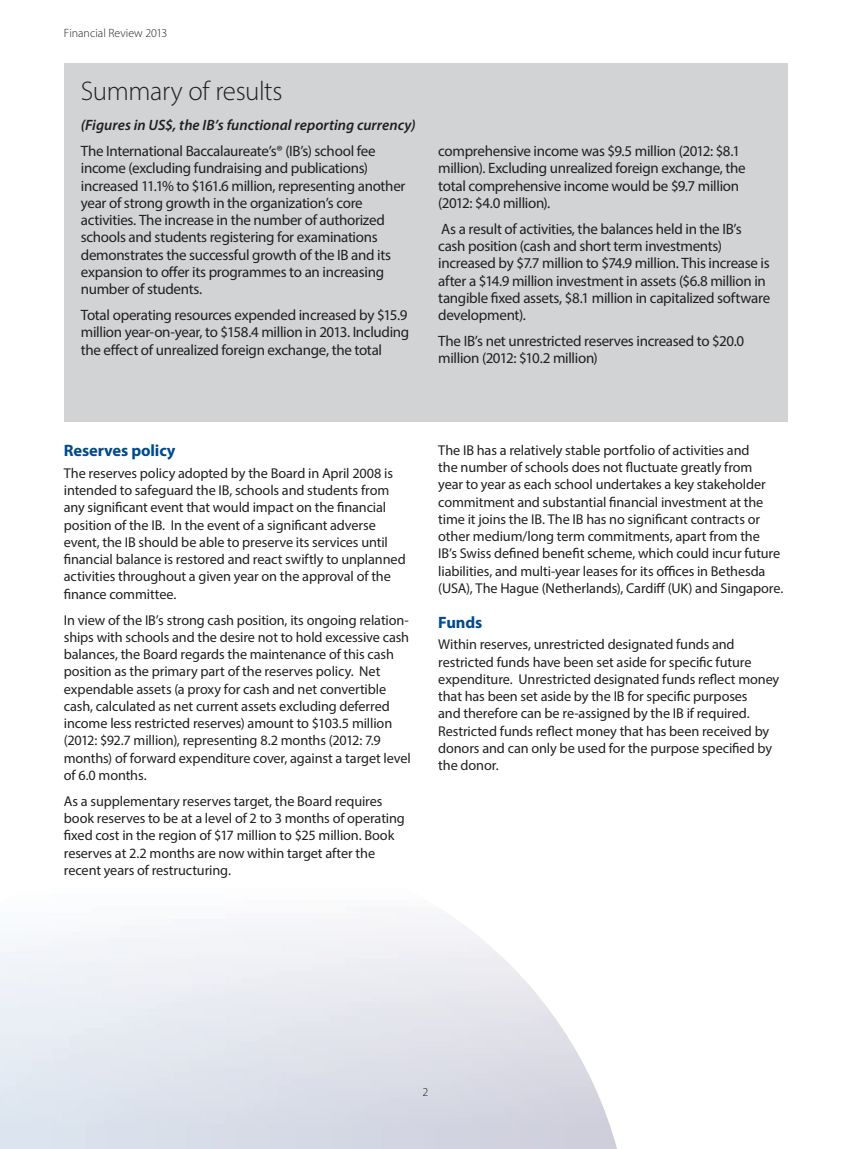
<style>
.page{position:relative;width:851px;height:1149px;background:#fff}
.page>*{position:absolute;margin:0;border:0;box-sizing:border-box;transform-origin:0 0}
.t1{font:300 27px "Myriad Pro";letter-spacing:-.015em;color:#231f20}
.t2{font:700 16.5px "Myriad Pro";letter-spacing:-.005em;color:#004a8d}
.t3{font:15px/17.2px "Myriad Pro";letter-spacing:-.02em;color:#231f20}
.t4{font:italic 600 15px "Myriad Pro";color:#231f20}
.t5{font:14.25px/17.2px "Myriad Pro";letter-spacing:-.01em;color:#231f20}
.t6{font:300 12px "Myriad Pro";color:#231f20}
</style>
<div class="page">
<img style="left:565px;top:1032px;width:52px;height:116px">
<svg style="left:423px;top:1087px;width:4px;height:8px"></svg>
<div style="left:64px;top:63px;width:723px;height:359px;background:#d1d3d4"></div>
<p class="t6" style="left:64px;top:25px;width:105px">Financial Review 2013</p>
<h1 class="t1" style="left:81px;top:75px;width:203px">Summary of results</h1>
<p class="t4" style="left:81px;top:116px;width:336px">(Figures in US$, the IB’s functional reporting currency)</p>
<p class="t3" style="left:81px;top:144px;width:326px">The International Baccalaureate’s® (IB’s) school fee income (excluding fundraising and publications) increased 11.1% to $161.6 million, representing another year of strong growth in the organization’s core activities. The increase in the number of authorized schools and students registering for examinations demonstrates the successful growth of the IB and its expansion to offer its programmes to an increasing number of students.</p>
<p class="t3" style="left:81px;top:307px;width:330px">Total operating resources expended increased by $15.9 million year-on-year, to $158.4 million in 2013. Including the effect of unrealized foreign exchange, the total</p>
<p class="t3" style="left:438px;top:144px;width:309px">comprehensive income was $9.5 million (2012: $8.1 million). Excluding unrealized foreign exchange, the total comprehensive income would be $9.7 million (2012: $4.0 million).</p>
<p class="t3" style="left:438px;top:221px;width:333px">As a result of activities, the balances held in the IB’s<br>cash position (cash and short term investments) increased by $7.7 million to $74.9 million. This increase is after a $14.9 million investment in assets ($6.8 million in tangible fixed assets, $8.1 million in capitalized software development).</p>
<p class="t3" style="left:438px;top:333px;width:307px">The IB’s net unrestricted reserves increased to $20.0 million (2012: $10.2 million)</p>
<p class="t2" style="left:64px;top:444px;width:113px">Reserves policy</p>
<p class="t5" style="left:64px;top:465px;width:343px">The reserves policy adopted by the Board in April 2008 is intended to safeguard the IB, schools and students from any significant event that would impact on the financial position of the IB. In the event of a significant adverse event, the IB should be able to preserve its services until financial balance is restored and react swiftly to unplanned activities throughout a given year on the approval of the finance committee.</p>
<p class="t5" style="left:64px;top:612px;width:348px">In view of the IB’s strong cash position, its ongoing relation&shy;ships with schools and the desire not to hold excessive cash balances, the Board regards the maintenance of this cash position as the primary part of the reserves policy. Net expendable assets (a proxy for cash and net convertible cash, calculated as net current assets excluding deferred income less restricted reserves) amount to $103.5 million (2012: $92.7 million), representing 8.2 months (2012: 7.9 months) of forward expenditure cover, against a target level of 6.0 months.</p>
<p class="t5" style="left:64px;top:793px;width:342px">As a supplementary reserves target, the Board requires book reserves to be at a level of 2 to 3 months of operating fixed cost in the region of $17 million to $25 million. Book reserves at 2.2 months are now within target after the recent years of restructuring.</p>
<p class="t5" style="left:438px;top:442px;width:346px">The IB has a relatively stable portfolio of activities and<br>the number of schools does not fluctuate greatly from<br>year to year as each school undertakes a key stakeholder commitment and substantial financial investment at the time it joins the IB. The IB has no significant contracts or other medium/long term commitments, apart from the<br>IB’s Swiss defined benefit scheme, which could incur future liabilities, and multi-year leases for its offices in Bethesda (USA), The Hague (Netherlands), Cardiff (UK) and Singapore.</p>
<p class="t2" style="left:438px;top:615px;width:46px">Funds</p>
<p class="t5" style="left:438px;top:637px;width:342px">Within reserves, unrestricted designated funds and restricted funds have been set aside for specific future expenditure. Unrestricted designated funds reflect money that has been set aside by the IB for specific purposes<br>and therefore can be re-assigned by the IB if required.<br>Restricted funds reflect money that has been received by donors and can only be used for the purpose specified by the donor.</p>
<p class="t6" style="left:422px;top:1084px;width:7px">2</p>
</div>
